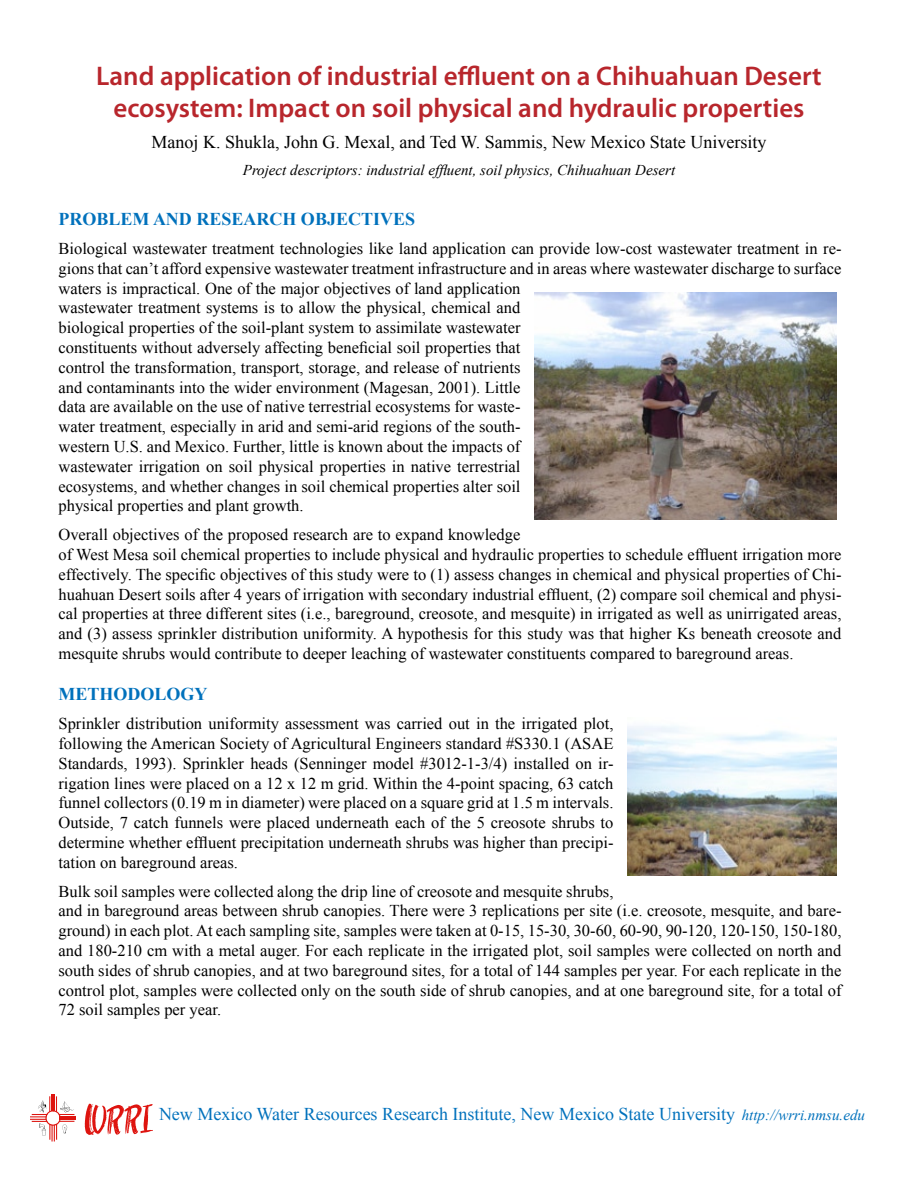
<style>
.page{position:relative;width:918px;height:1188px;background:#fff}
.page>*{position:absolute;margin:0;border:0;box-sizing:border-box;transform-origin:0 0}
.t1{font:600 27px/32.4px "Myriad Pro";color:#b8262c;text-align:center}
.t2{font:18px "Times New Roman";color:#0071bc}
.t3{font:18px "Times New Roman";color:#000}
.t4{font:700 18px "Times New Roman";color:#0071bc}
.t5{font:16.5px/19.8px "Times New Roman";color:#000}
.t6{font:italic 15px "Times New Roman";color:#000}
.s1{font-style:italic;font-size:15px}
</style>
<div class="page">
<svg style="left:30px;top:1094px;width:46px;height:48px"></svg>
<svg style="left:85px;top:1104px;width:68px;height:31px"></svg>
<img style="left:627px;top:726px;width:210px;height:149px">
<img style="left:534px;top:292px;width:303px;height:228px">
<h1 class="t1" style="left:96px;top:59px;width:727px">Land application of industrial effluent on a Chihuahuan Desert ecosystem: Impact on soil physical and hydraulic properties</h1>
<p class="t3" style="left:152px;top:130px;width:616px">Manoj K. Shukla, John G. Mexal, and Ted W. Sammis, New Mexico State University</p>
<p class="t6" style="left:243px;top:159px;width:434px">Project descriptors: industrial effluent, soil physics, Chihuahuan Desert</p>
<p class="t4" style="left:58px;top:207px;width:358px">PROBLEM AND RESEARCH OBJECTIVES</p>
<p class="t5" style="left:58px;top:238px;width:785px">Biological wastewater treatment technologies like land application can provide low-cost wastewater treatment in re&shy;gions that can’t afford expensive wastewater treatment infrastructure and in areas where wastewater discharge to surface waters is impractical. One of the major objectives of land application<br>wastewater treatment systems is to allow the physical, chemical and<br>biological properties of the soil-plant system to assimilate wastewater<br>constituents without adversely affecting beneficial soil properties that<br>control the transformation, transport, storage, and release of nutrients<br>and contaminants into the wider environment (Magesan, 2001). Little<br>data are available on the use of native terrestrial ecosystems for waste-<br>water treatment, especially in arid and semi-arid regions of the south-<br>western U.S. and Mexico. Further, little is known about the impacts of<br>wastewater irrigation on soil physical properties in native terrestrial<br>ecosystems, and whether changes in soil chemical properties alter soil<br>physical properties and plant growth.</p>
<p class="t5" style="left:58px;top:525px;width:785px">Overall objectives of the proposed research are to expand knowledge<br>of West Mesa soil chemical properties to include physical and hydraulic properties to schedule effluent irrigation more effectively. The specific objectives of this study were to (1) assess changes in chemical and physical properties of Chi&shy;huahuan Desert soils after 4 years of irrigation with secondary industrial effluent, (2) compare soil chemical and physi&shy;cal properties at three different sites (i.e., bareground, creosote, and mesquite) in irrigated as well as unirrigated areas, and (3) assess sprinkler distribution uniformity. A hypothesis for this study was that higher Ks beneath creosote and mesquite shrubs would contribute to deeper leaching of wastewater constituents compared to bareground areas.</p>
<p class="t4" style="left:58px;top:682px;width:151px">METHODOLOGY</p>
<p class="t5" style="left:58px;top:714px;width:557px;text-align:justify">Sprinkler distribution uniformity assessment was carried out in the irrigated plot, following the American Society of Agricultural Engineers standard #S330.1 (ASAE Standards, 1993). Sprinkler heads (Senninger model #3012-1-3/4) installed on ir&shy;rigation lines were placed on a 12 x 12 m grid. Within the 4-point spacing, 63 catch funnel collectors (0.19 m in diameter) were placed on a square grid at 1.5 m intervals.<br>Outside, 7 catch funnels were placed underneath each of the 5 creosote shrubs to determine whether effluent precipitation underneath shrubs was higher than precipi&shy;tation on bareground areas.</p>
<p class="t5" style="left:58px;top:881px;width:785px">Bulk soil samples were collected along the drip line of creosote and mesquite shrubs,<br>and in bareground areas between shrub canopies. There were 3 replications per site (i.e. creosote, mesquite, and bare&shy;ground) in each plot. At each sampling site, samples were taken at 0-15, 15-30, 30-60, 60-90, 90-120, 120-150, 150-180, and 180-210 cm with a metal auger. For each replicate in the irrigated plot, soil samples were collected on north and south sides of shrub canopies, and at two bareground sites, for a total of 144 samples per year. For each replicate in the control plot, samples were collected only on the south side of shrub canopies, and at one bareground site, for a total of 72 soil samples per year.</p>
<p class="t2" style="left:159px;top:1102px;width:708px">New Mexico Water Resources Research Institute, New Mexico State University <span class="s1">http://wrri.nmsu.edu</span></p>
</div>
